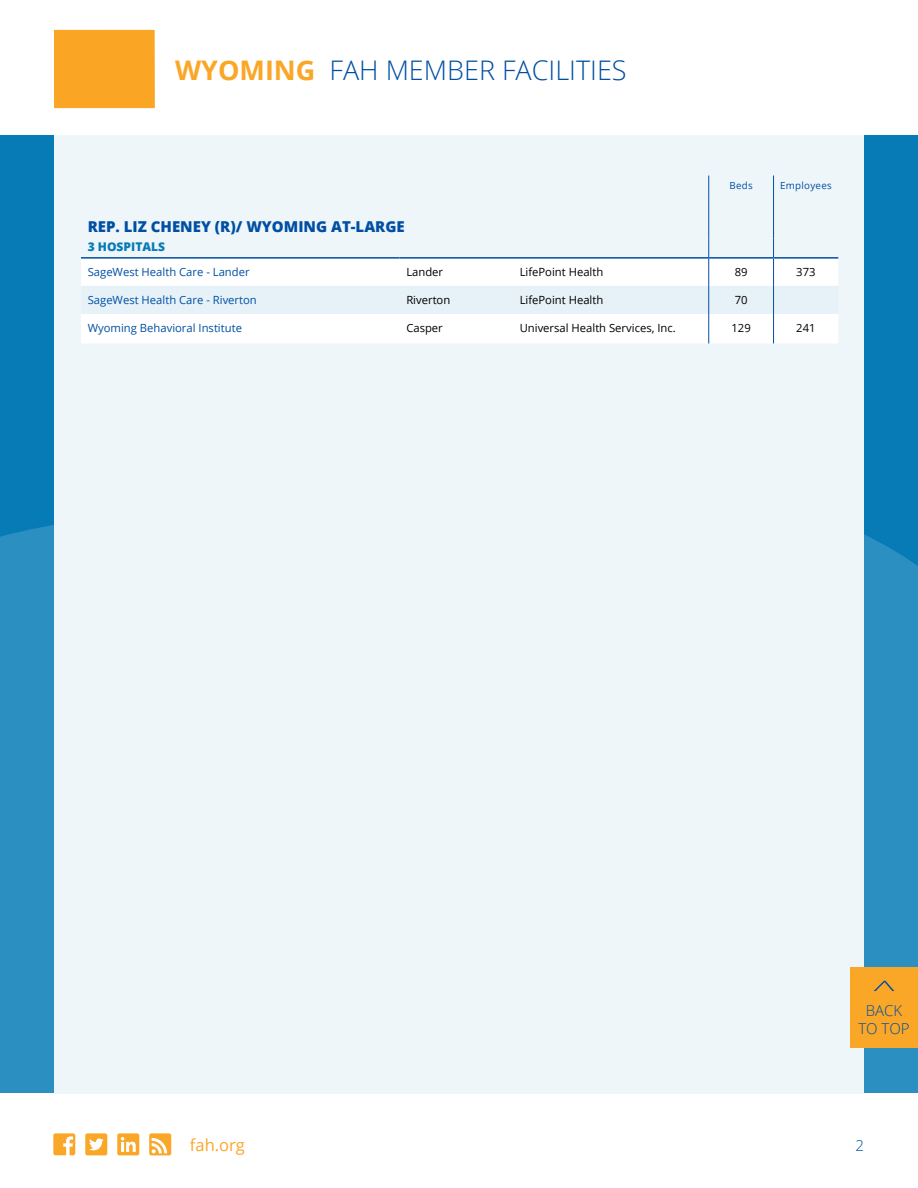
<style>
.page{position:relative;width:918px;height:1188px;background:#077bb6}
.page>*{position:absolute;margin:0;border:0;box-sizing:border-box;transform-origin:0 0}
.t1{font:300 27px "Open Sans";color:#004fa3}
.t2{font:16.5px "Open Sans";color:#faa626}
.t3{font:800 15px "Open Sans";color:#004fa3}
.t4{font:300 15px/18px "Open Sans";color:#004fa3;text-align:center}
.t5{font:800 12px "Open Sans";color:#077bb6}
.t6{font:11.25px "Open Sans";color:#000}
.t7{font:11.25px "Open Sans";color:#004fa3}
.t8{font:9.75px "Open Sans";letter-spacing:.03em;color:#004fa3}
.s1{font-weight:700;color:#faa626}
</style>
<div class="page">
<div style="left:0;top:525px;width:918px;height:569px;background:#2b8fc2"></div>
<div style="left:0;top:1094px;width:918px;height:94px;background:#fff"></div>
<div style="left:54px;top:135px;width:810px;height:959px;background:#eef6fa"></div>
<svg style="left:708px;top:176px;width:1px;height:19px"></svg>
<svg style="left:773px;top:176px;width:1px;height:19px"></svg>
<hr style="left:773px;top:195px;width:1px;height:44px;background:#004fa3">
<hr style="left:708px;top:195px;width:1px;height:44px;background:#004fa3">
<svg style="left:81px;top:239px;width:757px;height:104px"></svg>
<div style="left:0;top:0;width:918px;height:135px;background:#fff"></div>
<div style="left:54px;top:30px;width:101px;height:78px;background:#faa624"></div>
<svg style="left:149px;top:1133px;width:22px;height:22px"></svg>
<svg style="left:53px;top:1133px;width:22px;height:22px"></svg>
<svg style="left:117px;top:1133px;width:22px;height:22px"></svg>
<svg style="left:85px;top:1133px;width:22px;height:22px"></svg>
<div style="left:850px;top:967px;width:68px;height:81px;background:#faa626"></div>
<svg style="left:874px;top:981px;width:20px;height:10px"></svg>
<h1 class="t1" style="left:175px;top:52px;width:453px"><span class="s1">WYOMING</span> FAH MEMBER FACILITIES</h1>
<p class="t8" style="left:730px;top:179px;width:25px">Beds</p>
<p class="t8" style="left:780px;top:179px;width:53px">Employees</p>
<h3 class="t3" style="left:88px;top:215px;width:319px">REP. LIZ CHENEY (R)/ WYOMING AT-LARGE</h3>
<p class="t5" style="left:88px;top:238px;width:79px">3 HOSPITALS</p>
<p class="t7" style="left:88px;top:264px;width:163px">SageWest Health Care - Lander</p>
<p class="t6" style="left:406px;top:264px;width:38px">Lander</p>
<p class="t6" style="left:520px;top:264px;width:85px">LifePoint Health</p>
<p class="t6" style="left:735px;top:264px;width:14px">89</p>
<p class="t6" style="left:796px;top:264px;width:21px">373</p>
<p class="t7" style="left:88px;top:292px;width:171px">SageWest Health Care - Riverton</p>
<p class="t6" style="left:406px;top:292px;width:46px">Riverton</p>
<p class="t6" style="left:520px;top:292px;width:85px">LifePoint Health</p>
<p class="t6" style="left:735px;top:292px;width:14px">70</p>
<p class="t7" style="left:88px;top:320px;width:156px">Wyoming Behavioral Institute</p>
<p class="t6" style="left:406px;top:320px;width:38px">Casper</p>
<p class="t6" style="left:520px;top:320px;width:158px">Universal Health Services, Inc.</p>
<p class="t6" style="left:731px;top:320px;width:21px">129</p>
<p class="t6" style="left:796px;top:320px;width:21px">241</p>
<h2 class="t2" style="left:190px;top:1134px;width:57px">fah.org</h2>
<h3 class="t4" style="left:858px;top:1001px;width:53px">BACK<br>TO TOP</h3>
<h3 class="t4" style="left:855px;top:1136px;width:10px">2</h3>
</div>
